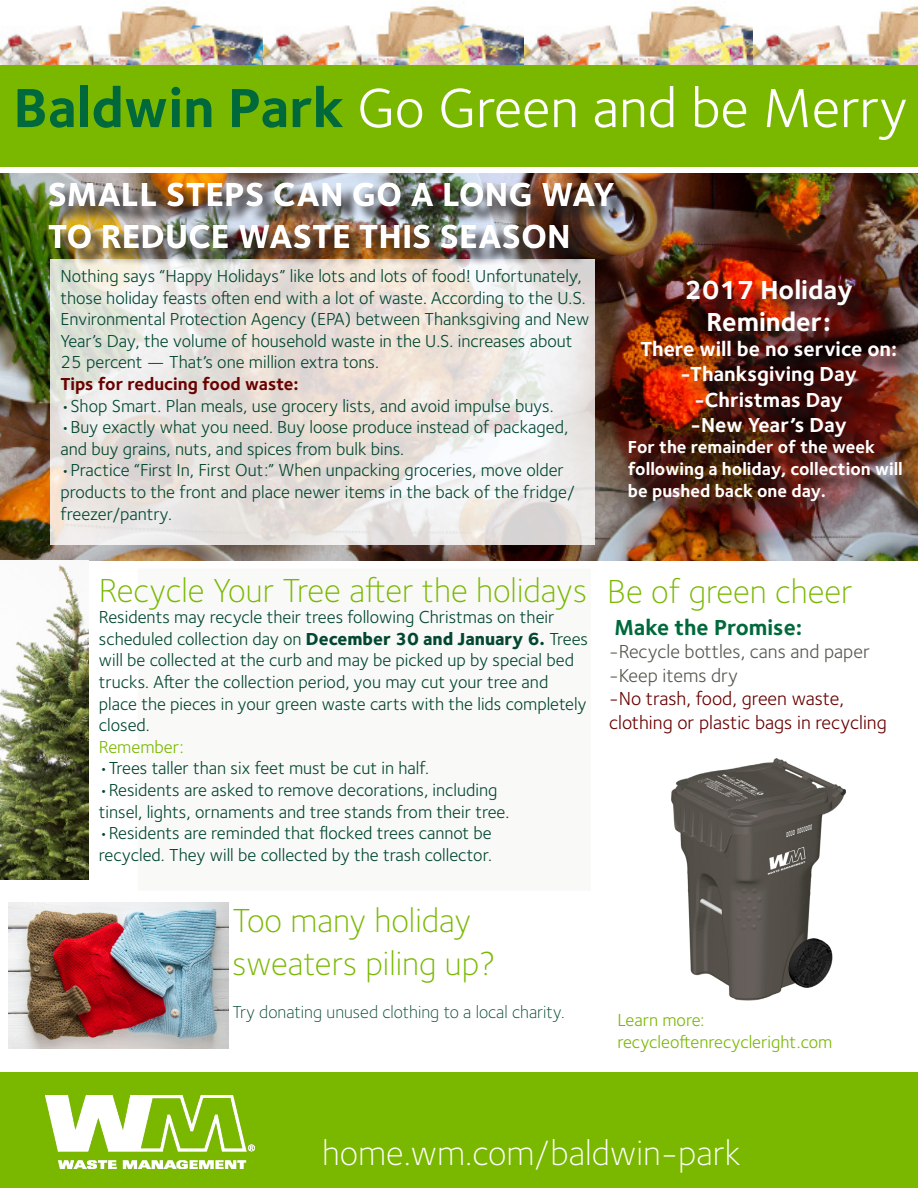
<style>
.page{position:relative;width:918px;height:1188px;background:#fff}
.page>*{position:absolute;margin:0;border:0;box-sizing:border-box;transform-origin:0 0}
.t1{font:57px "Foundry Sterling";color:#fff}
.t2{font:300 36px "Foundry Sterling";color:#fff}
.t3{font:300 34.5px/43.2px "Foundry Sterling";color:#7ab800}
.t4{font:800 34.5px/42px "Foundry Sterling";color:#fff}
.t5{font:700 27px "Foundry Sterling";color:#fff}
.t6{font:700 22.5px "Foundry Sterling";color:#00693c}
.t7{font:700 21px "Foundry Sterling";color:#fff}
.t8{font:19.5px "Foundry Sterling";color:#690100}
.t9{font:19.5px "Foundry Sterling";color:#57584f}
.t10{font:18px/21.6px "Foundry Sterling";color:#024731}
.t11{font:700 18px/21.6px "Foundry Sterling";color:#fff}
.t12{font:18px "Foundry Sterling";color:#7ab800}
.t13{font:300 18px "Foundry Sterling";color:#024731}
.t14{font:700 18px "Foundry Sterling";color:#690100}
.s1{font-weight:700;color:#00693c}
.s2{font-weight:800}
</style>
<div class="page">
<img style="left:0;top:174px;width:918px;height:387px">
<svg style="left:50px;top:262px;width:527px;height:282px"></svg>
<img style="left:577px;top:199px;width:341px;height:354px">
<div style="left:51px;top:184px;width:581px;height:82px;background:#231f20;opacity:.91"></div>
<div style="left:36px;top:171px;width:759px;height:91px;background:#fff;opacity:.41"></div>
<div style="left:606px;top:234px;width:312px;height:324px;background:#231f20;opacity:.75"></div>
<div style="left:602px;top:231px;width:288px;height:234px;background:#fff;opacity:.75"></div>
<div style="left:610px;top:279px;width:295px;height:262px;background:#231f20;opacity:.75"></div>
<div style="left:0;top:1073px;width:918px;height:115px;background:#7ab800"></div>
<img style="left:0;top:2px;width:525px;height:63px">
<img style="left:525px;top:6px;width:229px;height:59px">
<img style="left:754px;top:0;width:164px;height:88px">
<div style="left:0;top:65px;width:917px;height:101px;background:#7ab800"></div>
<img style="left:46px;top:1095px;width:209px;height:73px">
<div style="left:632px;top:281px;width:286px;height:238px;background:#231f20;opacity:.8"></div>
<img style="left:0;top:565px;width:88px;height:314px">
<div style="left:138px;top:569px;width:453px;height:322px;background:#f9f9f8"></div>
<img style="left:9px;top:902px;width:220px;height:147px">
<img style="left:671px;top:758px;width:175px;height:243px">
<p class="t1" style="left:14px;top:75px;width:895px"><span class="s1">Baldwin Park</span> Go Green and be Merry</p>
<h3 class="t4" style="left:48px;top:174px;width:569px">SMALL STEPS CAN GO A LONG WAY<br>TO REDUCE WASTE THIS SEASON</h3>
<p class="t10" style="left:60px;top:265px;width:530px">Nothing says “Happy Holidays” like lots and lots of food! Unfortunately, those holiday feasts often end with a lot of waste. According to the U.S.<br>Environmental Protection Agency (EPA) between Thanksgiving and New Year’s Day, the volume of household waste in the U.S. increases about 25 percent — That’s one million extra tons.</p>
<p class="t14" style="left:60px;top:373px;width:240px">Tips for reducing food waste:</p>
<p class="t10" style="left:60px;top:395px;width:495px">•Shop Smart. Plan meals, use grocery lists, and avoid impulse buys.</p>
<p class="t10" style="left:60px;top:417px;width:509px">•Buy exactly what you need. Buy loose produce instead of packaged, and buy grains, nuts, and spices from bulk bins.</p>
<p class="t10" style="left:60px;top:460px;width:516px">•Practice “First In, First Out:” When unpacking groceries, move older products to the front and place newer items in the back of the fridge/ freezer/pantry.</p>
<p class="t5" style="left:685px;top:273px;width:170px">2017 Holiday</p>
<p class="t5" style="left:707px;top:306px;width:126px">Reminder:</p>
<p class="t7" style="left:640px;top:337px;width:258px">There will be no service on:</p>
<p class="t7" style="left:681px;top:362px;width:178px">-Thanksgiving Day</p>
<p class="t7" style="left:694px;top:387px;width:150px">-Christmas Day</p>
<p class="t7" style="left:691px;top:412px;width:158px">-New Year’s Day</p>
<p class="t11" style="left:628px;top:437px;width:277px">For the remainder of the week following a holiday, collection will be pushed back one day.</p>
<p class="t3" style="left:99px;top:568px;width:490px">Recycle Your Tree after the holidays</p>
<p class="t10" style="left:99px;top:607px;width:491px">Residents may recycle their trees following Christmas on their scheduled collection day on <span class="s2">December 30 and January 6.</span> Trees will be collected at the curb and may be picked up by special bed trucks. After the collection period, you may cut your tree and place the pieces in your green waste carts with the lids completely closed.</p>
<p class="t12" style="left:99px;top:736px;width:87px">Remember:</p>
<p class="t10" style="left:99px;top:758px;width:332px">•Trees taller than six feet must be cut in half.</p>
<p class="t10" style="left:99px;top:779px;width:400px">•Residents are asked to remove decorations, including</p>
<p class="t10" style="left:99px;top:801px;width:412px">tinsel, lights, ornaments and tree stands from their tree.</p>
<p class="t10" style="left:99px;top:823px;width:394px">•Residents are reminded that flocked trees cannot be</p>
<p class="t10" style="left:99px;top:844px;width:395px">recycled. They will be collected by the trash collector.</p>
<p class="t3" style="left:233px;top:898px;width:265px">Too many holiday sweaters piling up?</p>
<p class="t13" style="left:233px;top:1002px;width:334px">Try donating unused clothing to a local charity.</p>
<p class="t3" style="left:607px;top:569px;width:247px">Be of green cheer</p>
<p class="t6" style="left:614px;top:614px;width:189px">Make the Promise:</p>
<p class="t9" style="left:609px;top:641px;width:262px">-Recycle bottles, cans and paper</p>
<p class="t9" style="left:609px;top:664px;width:130px">-Keep items dry</p>
<p class="t8" style="left:609px;top:687px;width:236px">-No trash, food, green waste,</p>
<p class="t8" style="left:609px;top:711px;width:279px">clothing or plastic bags in recycling</p>
<p class="t12" style="left:617px;top:1010px;width:89px">Learn more:</p>
<p class="t12" style="left:617px;top:1032px;width:216px">recycleoftenrecycleright.com</p>
<p class="t2" style="left:322px;top:1132px;width:420px">home.wm.com/baldwin-park</p>
</div>
